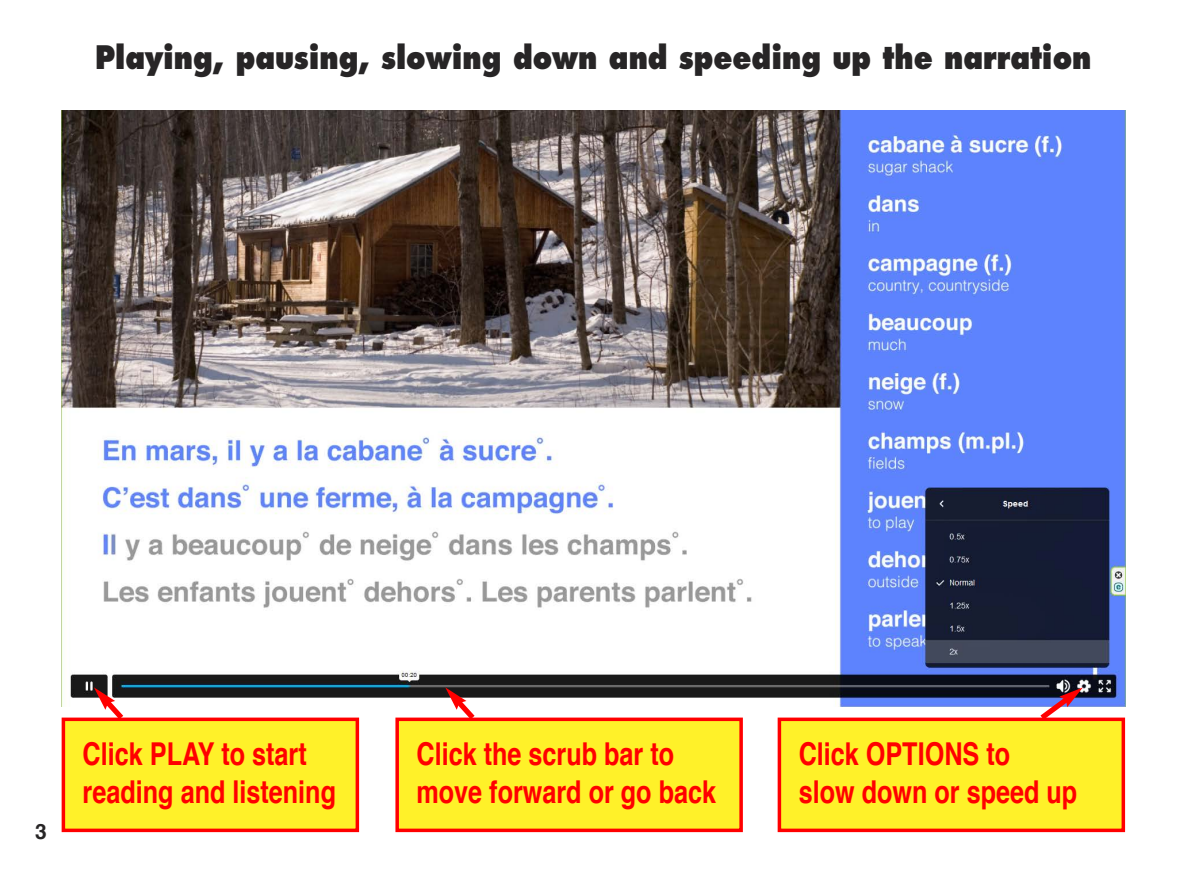
<style>
.page{position:relative;width:1197px;height:882px;background:#fff}
.page>*{position:absolute;margin:0;border:0;box-sizing:border-box;transform-origin:0 0}
.t1{font:700 31.5px/37.8px "Helvetica";color:#f00;scale:.8 1}
.t2{font:800 31.5px "Futura";color:#272526;scale:.87 1}
.t3{font:700 21px "Helvetica";color:#272526}
</style>
<div class="page">
<img style="left:62px;top:110px;width:1063px;height:596px">
<div style="left:65px;top:721px;width:291px;height:108px;background:#fff129"></div>
<div style="left:62px;top:718px;width:297px;height:114px;border:4px solid #f00"></div>
<svg style="left:94px;top:687px;width:35px;height:36px"></svg>
<div style="left:399px;top:721px;width:340px;height:108px;background:#fff129"></div>
<div style="left:395px;top:718px;width:348px;height:114px;border:4px solid #f00"></div>
<svg style="left:445px;top:687px;width:35px;height:36px"></svg>
<div style="left:781px;top:721px;width:341px;height:108px;background:#fff129"></div>
<div style="left:778px;top:718px;width:347px;height:114px;border:4px solid #f00"></div>
<svg style="left:1035px;top:687px;width:48px;height:36px"></svg>
<p class="t2" style="left:95px;top:44px;width:1147px">Playing, pausing, slowing down and speeding up the narration</p>
<p class="t3" style="left:35px;top:823px;width:13px">3</p>
<p class="t1" style="left:83px;top:738px;width:318px">Click PLAY to start reading and listening</p>
<p class="t1" style="left:416px;top:738px;width:376px">Click the scrub bar to move forward or go back</p>
<p class="t1" style="left:799px;top:738px;width:266px">Click OPTIONS to</p>
<p class="t1" style="left:799px;top:775px;width:350px">slow down or speed up</p>
</div>
